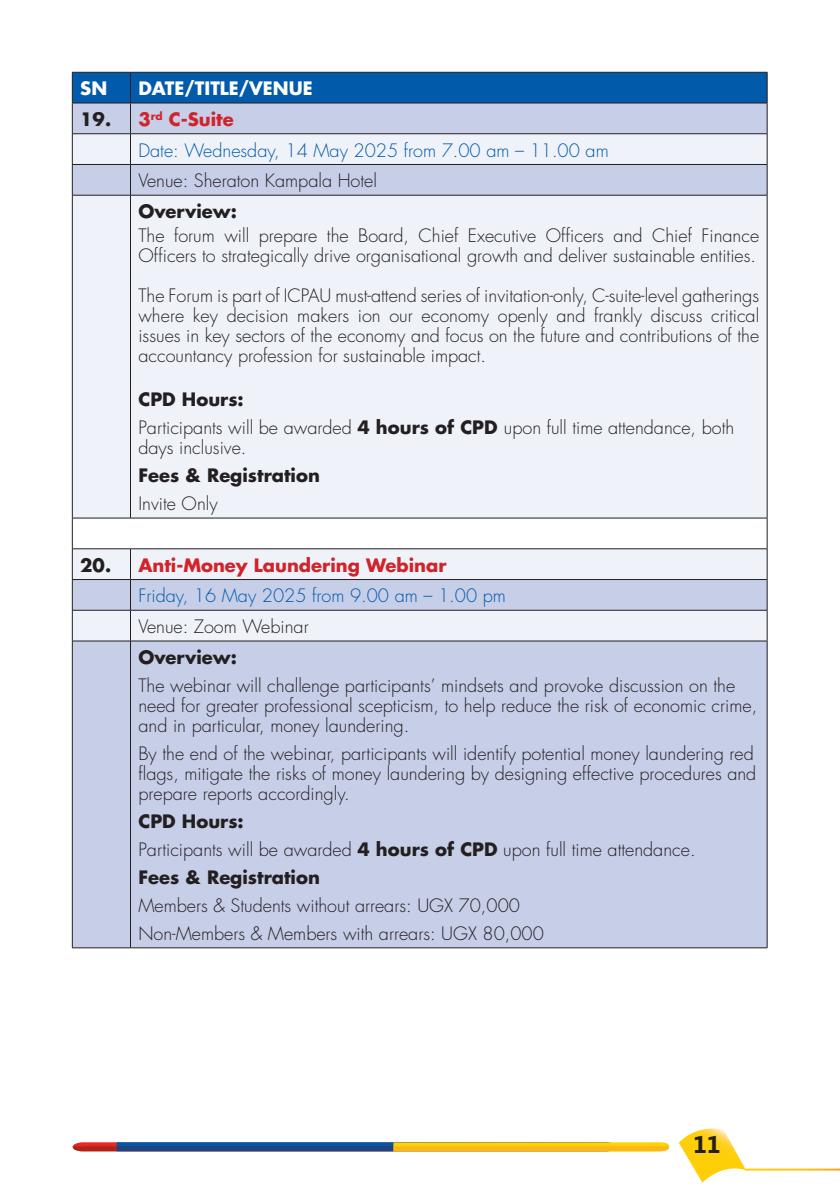
<style>
.page{position:relative;width:840px;height:1191px;background:#fff}
.page>*{position:absolute;margin:0;border:0;box-sizing:border-box;transform-origin:0 0}
.t1{font:700 24px "Myanmar Text";color:#231f20}
.t2{font:300 18px/20px "Futura Std";color:#231f20}
.t3{font:700 18px "Futura Std";color:#231f20}
.t4{font:300 18px "Futura Std";color:#015aaa}
.t5{font:700 18px "Futura Std";color:#d1232a}
.t6{font:700 18px "Futura Std";color:#fff}
.s1{font-weight:700}
</style>
<div class="page">
<svg style="left:72px;top:1142px;width:597px;height:9px;background:#8d804f"></svg>
<svg style="left:679px;top:1128px;width:66px;height:54px"></svg>
<div style="left:73px;top:73px;width:693px;height:30px;background:#015aaa"></div>
<div style="left:73px;top:104px;width:693px;height:843px;background:#c7cee8"></div>
<svg style="left:73px;top:134px;width:693px;height:506px;fill:#eff2f9"></svg>
<hr style="left:72px;top:72px;width:58px;height:1px;background:#231f20">
<hr style="left:72px;top:73px;width:1px;height:30px;background:#231f20">
<hr style="left:130px;top:72px;width:637px;height:1px;background:#231f20">
<hr style="left:130px;top:73px;width:1px;height:30px;background:#231f20">
<hr style="left:766px;top:73px;width:1px;height:30px;background:#231f20">
<hr style="left:72px;top:103px;width:58px;height:1px;background:#231f20">
<hr style="left:72px;top:103px;width:1px;height:30px;background:#231f20">
<hr style="left:130px;top:103px;width:637px;height:1px;background:#231f20">
<hr style="left:130px;top:103px;width:1px;height:30px;background:#231f20">
<hr style="left:766px;top:103px;width:1px;height:30px;background:#231f20">
<hr style="left:72px;top:133px;width:58px;height:1px;background:#231f20">
<hr style="left:72px;top:134px;width:1px;height:30px;background:#231f20">
<hr style="left:130px;top:133px;width:637px;height:1px;background:#231f20">
<hr style="left:130px;top:134px;width:1px;height:30px;background:#231f20">
<hr style="left:766px;top:134px;width:1px;height:30px;background:#231f20">
<hr style="left:72px;top:164px;width:58px;height:1px;background:#231f20">
<hr style="left:72px;top:165px;width:1px;height:30px;background:#231f20">
<hr style="left:130px;top:164px;width:637px;height:1px;background:#231f20">
<hr style="left:130px;top:165px;width:1px;height:30px;background:#231f20">
<hr style="left:766px;top:165px;width:1px;height:30px;background:#231f20">
<hr style="left:72px;top:195px;width:58px;height:1px;background:#231f20">
<hr style="left:72px;top:195px;width:1px;height:323px;background:#231f20">
<hr style="left:72px;top:518px;width:58px;height:1px;background:#231f20">
<hr style="left:72px;top:518px;width:1px;height:30px;background:#231f20">
<hr style="left:766px;top:518px;width:1px;height:30px;background:#231f20">
<hr style="left:72px;top:548px;width:58px;height:1px;background:#231f20">
<hr style="left:72px;top:549px;width:1px;height:30px;background:#231f20">
<hr style="left:130px;top:548px;width:637px;height:1px;background:#231f20">
<hr style="left:130px;top:549px;width:1px;height:30px;background:#231f20">
<hr style="left:766px;top:549px;width:1px;height:30px;background:#231f20">
<hr style="left:72px;top:579px;width:58px;height:1px;background:#231f20">
<hr style="left:72px;top:580px;width:1px;height:30px;background:#231f20">
<hr style="left:130px;top:579px;width:637px;height:1px;background:#231f20">
<hr style="left:130px;top:580px;width:1px;height:30px;background:#231f20">
<hr style="left:766px;top:580px;width:1px;height:30px;background:#231f20">
<hr style="left:72px;top:610px;width:58px;height:1px;background:#231f20">
<hr style="left:72px;top:610px;width:1px;height:31px;background:#231f20">
<hr style="left:130px;top:610px;width:637px;height:1px;background:#231f20">
<hr style="left:130px;top:610px;width:1px;height:31px;background:#231f20">
<hr style="left:766px;top:610px;width:1px;height:31px;background:#231f20">
<hr style="left:72px;top:640px;width:58px;height:1px;background:#231f20">
<hr style="left:72px;top:641px;width:1px;height:306px;background:#231f20">
<hr style="left:72px;top:947px;width:58px;height:1px;background:#231f20">
<hr style="left:130px;top:641px;width:1px;height:306px;background:#231f20">
<hr style="left:130px;top:640px;width:637px;height:1px;background:#231f20">
<hr style="left:766px;top:641px;width:1px;height:306px;background:#231f20">
<hr style="left:130px;top:947px;width:637px;height:1px;background:#231f20">
<hr style="left:130px;top:195px;width:1px;height:323px;background:#231f20">
<hr style="left:130px;top:195px;width:637px;height:1px;background:#231f20">
<hr style="left:766px;top:195px;width:1px;height:323px;background:#231f20">
<hr style="left:130px;top:518px;width:637px;height:1px;background:#231f20">
<p class="t6" style="left:80px;top:76px;width:28px">SN</p>
<p class="t6" style="left:138px;top:76px;width:176px">DATE/TITLE/VENUE</p>
<p class="t3" style="left:80px;top:107px;width:32px">19.</p>
<p class="t5" style="left:138px;top:107px;width:97px">3<sup>rd</sup> C-Suite</p>
<p class="t4" style="left:138px;top:139px;width:471px">Date: Wednesday, 14 May 2025 from 7.00 am – 11.00 am</p>
<p class="t2" style="left:138px;top:171px;width:240px">Venue: Sheraton Kampala Hotel</p>
<p class="t3" style="left:138px;top:199px;width:100px">Overview:</p>
<p class="t2" style="left:138px;top:226px;width:622px">The forum will prepare the Board, Chief Executive Officers and Chief Finance<br>Officers to strategically drive organisational growth and deliver sustainable entities.</p>
<p class="t2" style="left:138px;top:286px;width:622px;text-align:justify">The Forum is part of ICPAU must-attend series of invitation-only, C-suite-level gatherings where key decision makers ion our economy openly and frankly discuss critical issues in key sectors of the economy and focus on the future and contributions of the accountancy profession for sustainable impact.</p>
<p class="t3" style="left:138px;top:387px;width:107px">CPD Hours:</p>
<p class="t2" style="left:138px;top:418px;width:597px">Participants will be awarded <span class="s1">4 hours of CPD</span> upon full time attendance, both days inclusive.</p>
<p class="t3" style="left:138px;top:463px;width:183px">Fees &amp; Registration</p>
<p class="t2" style="left:138px;top:494px;width:81px">Invite Only</p>
<p class="t3" style="left:80px;top:553px;width:32px">20.</p>
<p class="t5" style="left:138px;top:553px;width:309px">Anti-Money Laundering Webinar</p>
<p class="t4" style="left:138px;top:585px;width:369px">Friday, 16 May 2025 from 9.00 am – 1.00 pm</p>
<p class="t2" style="left:138px;top:617px;width:172px">Venue: Zoom Webinar</p>
<p class="t3" style="left:138px;top:645px;width:100px">Overview:</p>
<p class="t2" style="left:138px;top:676px;width:620px">The webinar will challenge participants’ mindsets and provoke discussion on the need for greater professional scepticism, to help reduce the risk of economic crime, and in particular, money laundering.</p>
<p class="t2" style="left:138px;top:744px;width:619px">By the end of the webinar, participants will identify potential money laundering red flags, mitigate the risks of money laundering by designing effective procedures and prepare reports accordingly.</p>
<p class="t3" style="left:138px;top:809px;width:107px">CPD Hours:</p>
<p class="t2" style="left:138px;top:840px;width:558px">Participants will be awarded <span class="s1">4 hours of CPD</span> upon full time attendance.</p>
<p class="t3" style="left:138px;top:865px;width:183px">Fees &amp; Registration</p>
<p class="t2" style="left:138px;top:896px;width:383px">Members &amp; Students without arrears: UGX 70,000</p>
<p class="t2" style="left:138px;top:924px;width:407px">Non-Members &amp; Members with arrears: UGX 80,000</p>
<h1 class="t1" style="left:692px;top:1131px;width:29px">11</h1>
</div>
